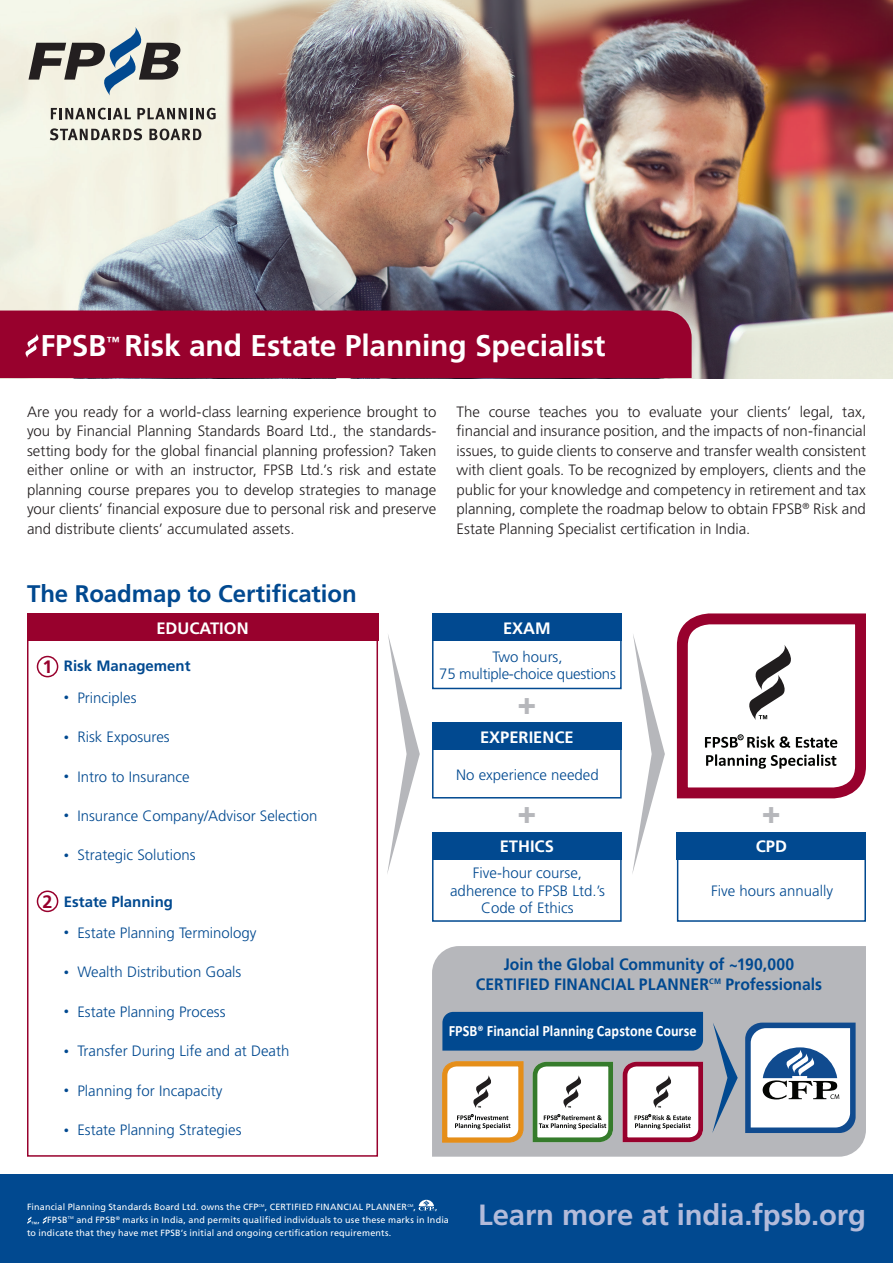
<style>
.page{position:relative;width:893px;height:1263px;background:#fff}
.page>*{position:absolute;margin:0;border:0;box-sizing:border-box;transform-origin:0 0}
.t1{font:900 31.5px "Frutiger";color:#b6b7bb}
.t2{font:700 30px "Frutiger";letter-spacing:-.005em;color:#fff}
.t3{font:700 29.25px "Frutiger";letter-spacing:-.005em;color:#b3bbda}
.t4{font:700 24px "Frutiger";letter-spacing:-.005em;color:#014990}
.t5{font:700 18px "Frutiger";color:#98012d}
.t6{font:700 16.5px/19.8px "Frutiger";letter-spacing:.005em;color:#014990;text-align:center;scale:.95 1}
.t7{font:700 16.5px "Frutiger";color:#fff}
.t8{font:700 15.75px "Calibri";color:#fff;scale:.9 1}
.t9{font:300 15px/19.5px "Frutiger";letter-spacing:-.005em;color:#231f20;text-align:justify}
.t10{font:300 15px/17.2px "Frutiger";color:#014990;text-align:center}
.t11{font:700 15px "Frutiger";color:#014990}
.t12{font:700 13.05px "Frutiger";color:#fff}
.t13{font:9px/12.8px "Frutiger";letter-spacing:.02em;color:#fff}
.t14{font:3.9px "Frutiger";color:#fff}
.s1{font-size:10.5px}
.s2{font-size:13.5px}
</style>
<div class="page">
<img style="left:0;top:0;width:893px;height:378px">
<svg style="left:51px;top:108px;width:80px;height:12px"></svg>
<svg style="left:137px;top:108px;width:79px;height:11px"></svg>
<svg style="left:50px;top:128px;width:92px;height:12px"></svg>
<svg style="left:149px;top:129px;width:52px;height:11px"></svg>
<svg style="left:28px;top:27px;width:153px;height:69px;background:#adb1ad"></svg>
<div style="left:0;top:311px;width:692px;height:67px;background:#98012d"></div>
<svg style="left:24px;top:334px;width:16px;height:24px"></svg>
<div style="left:27px;top:614px;width:351px;height:543px;border:2px solid #98012d"></div>
<div style="left:27px;top:614px;width:351px;height:27px;background:#98012d"></div>
<div style="left:37px;top:656px;width:21px;height:21px;border:2px solid #98012d;border-radius:50%"></div>
<div style="left:37px;top:890px;width:21px;height:22px;border:2px solid #98012d;border-radius:50%"></div>
<div style="left:432px;top:614px;width:190px;height:75px;border:2px solid #014990"></div>
<div style="left:432px;top:614px;width:190px;height:27px;background:#014990"></div>
<div style="left:432px;top:723px;width:190px;height:75px;border:2px solid #014990"></div>
<div style="left:432px;top:723px;width:190px;height:27px;background:#014990"></div>
<div style="left:432px;top:832px;width:190px;height:90px;border:2px solid #014990"></div>
<div style="left:432px;top:832px;width:190px;height:27px;background:#014990"></div>
<div style="left:677px;top:832px;width:189px;height:90px;border:2px solid #014990"></div>
<div style="left:677px;top:832px;width:189px;height:27px;background:#014990"></div>
<svg style="left:632px;top:634px;width:33px;height:240px"></svg>
<svg style="left:387px;top:635px;width:33px;height:239px"></svg>
<div style="left:0;top:1174px;width:893px;height:89px;background:#014990"></div>
<svg style="left:419px;top:1200px;width:15px;height:10px"></svg>
<svg style="left:27px;top:1216px;width:5px;height:8px"></svg>
<svg style="left:42px;top:1216px;width:5px;height:8px"></svg>
<div style="left:432px;top:946px;width:434px;height:211px;background:#b6b7bb"></div>
<svg style="left:745px;top:1022px;width:111px;height:111px"></svg>
<svg style="left:712px;top:1022px;width:26px;height:111px;background:#92a1b2"></svg>
<div style="left:442px;top:1012px;width:261px;height:38px;background:#014990"></div>
<svg style="left:440px;top:1059px;width:265px;height:85px"></svg>
<svg style="left:676px;top:613px;width:190px;height:186px"></svg>
<h2 class="t2" style="left:40px;top:328px;width:68px">FPSB</h2>
<p class="t12" style="left:106px;top:334px;width:15px">™</p>
<h2 class="t2" style="left:124px;top:328px;width:483px">Risk and Estate Planning Specialist</h2>
<p class="t9" style="left:27px;top:402px;width:411px">Are you ready for a world-class learning experience brought to you by Financial Planning Standards Board Ltd., the standards&shy;setting body for the global financial planning profession? Taken either online or with an instructor, FPSB Ltd.’s risk and estate planning course prepares you to develop strategies to manage your clients’ financial exposure due to personal risk and preserve and distribute clients’ accumulated assets.</p>
<p class="t9" style="left:457px;top:402px;width:411px">The course teaches you to evaluate your clients’ legal, tax, financial and insurance position, and the impacts of non-financial issues, to guide clients to conserve and transfer wealth consistent with client goals. To be recognized by employers, clients and the public for your knowledge and competency in retirement and tax planning, complete the roadmap below to obtain FPSB<sup>®</sup> Risk and Estate Planning Specialist certification in India.</p>
<h3 class="t4" style="left:27px;top:579px;width:331px">The Roadmap to Certification</h3>
<p class="t5" style="left:43px;top:656px;width:12px">1</p>
<p class="t5" style="left:43px;top:891px;width:12px">2</p>
<p class="t7" style="left:156px;top:618px;width:94px">EDUCATION</p>
<p class="t11" style="left:64px;top:657px;width:128px">Risk Management</p>
<p class="t10" style="left:64px;top:689px;width:74px"><span class="s1">•</span> Principles</p>
<p class="t10" style="left:64px;top:728px;width:107px"><span class="s1">•</span> Risk Exposures</p>
<p class="t10" style="left:64px;top:768px;width:127px"><span class="s1">•</span> Intro to Insurance</p>
<p class="t10" style="left:64px;top:807px;width:255px"><span class="s1">•</span> Insurance Company/Advisor Selection</p>
<p class="t10" style="left:64px;top:846px;width:133px"><span class="s1">•</span> Strategic Solutions</p>
<p class="t11" style="left:64px;top:892px;width:111px">Estate Planning</p>
<p class="t10" style="left:64px;top:924px;width:194px"><span class="s1">•</span> Estate Planning Terminology</p>
<p class="t10" style="left:64px;top:963px;width:179px"><span class="s1">•</span> Wealth Distribution Goals</p>
<p class="t10" style="left:64px;top:1003px;width:163px"><span class="s1">•</span> Estate Planning Process</p>
<p class="t10" style="left:64px;top:1042px;width:227px"><span class="s1">•</span> Transfer During Life and at Death</p>
<p class="t10" style="left:64px;top:1082px;width:160px"><span class="s1">•</span> Planning for Incapacity</p>
<p class="t10" style="left:64px;top:1121px;width:179px"><span class="s1">•</span> Estate Planning Strategies</p>
<p class="t7" style="left:503px;top:618px;width:49px">EXAM</p>
<p class="t10" style="left:439px;top:648px;width:178px">Two hours,<br>75 multiple-choice questions</p>
<h1 class="t1" style="left:517px;top:684px;width:20px">+</h1>
<p class="t7" style="left:480px;top:727px;width:95px">EXPERIENCE</p>
<p class="t10" style="left:456px;top:766px;width:144px">No experience needed</p>
<h1 class="t1" style="left:517px;top:793px;width:20px">+</h1>
<p class="t7" style="left:500px;top:837px;width:56px">ETHICS</p>
<p class="t10" style="left:450px;top:864px;width:156px">Five-hour course, adherence to FPSB Ltd.’s<br>Code of Ethics</p>
<h1 class="t1" style="left:762px;top:793px;width:20px">+</h1>
<p class="t7" style="left:756px;top:837px;width:33px">CPD</p>
<p class="t10" style="left:711px;top:882px;width:123px">Five hours annually</p>
<p class="t6" style="left:476px;top:954px;width:366px">Join the Global Community of ~190,000<br>CERTIFIED FINANCIAL PLANNER<sup>CM</sup> Professionals</p>
<p class="t8" style="left:449px;top:1021px;width:277px">FPSB<span class="s2">®</span> Financial Planning Capstone Course</p>
<p class="t13" style="left:27px;top:1201px;width:233px">Financial Planning Standards Board Ltd. owns the CFP</p>
<p class="t14" style="left:258px;top:1203px;width:8px">CM</p>
<p class="t13" style="left:265px;top:1201px;width:144px">, CERTIFIED FINANCIAL PLANNER</p>
<p class="t14" style="left:407px;top:1203px;width:8px">CM</p>
<p class="t13" style="left:414px;top:1201px;width:4px">,</p>
<p class="t13" style="left:435px;top:1201px;width:4px">,</p>
<p class="t13" style="left:27px;top:1214px;width:423px;text-indent:49px">and FPSB<sup>®</sup> marks in India, and permits qualified individuals to use these marks in India to indicate that they have met FPSB’s initial and ongoing certification requirements.</p>
<p class="t13" style="left:31px;top:1214px;width:38px"><sub>™</sub>, FPSB</p>
<p class="t14" style="left:68px;top:1216px;width:8px">TM</p>
<h3 class="t3" style="left:478px;top:1197px;width:389px">Learn more at india.fpsb.org</h3>
</div>
